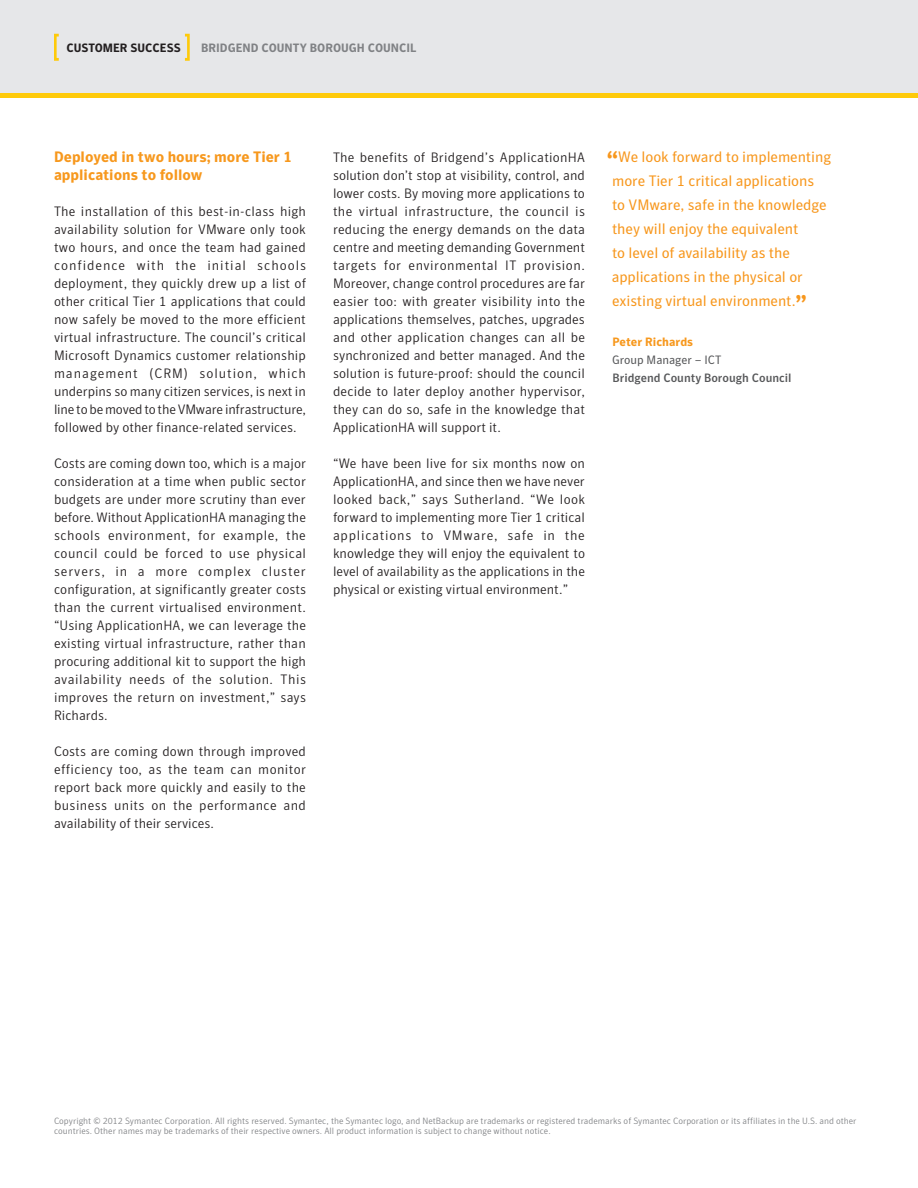
<style>
.page{position:relative;width:918px;height:1188px;background:#fff}
.page>*{position:absolute;margin:0;border:0;box-sizing:border-box;transform-origin:0 0}
.Quote_Right{font:15px/24px "Symantec Sans";letter-spacing:-.005em;color:#f7971d}
.Subhead{font:700 15px/18px "Symantec Sans";color:#f7981d}
.Body_Copy{font:300 13.5px/18px "Symantec Sans";color:#231f20;text-align:justify}
._0a_Brow_-_right{font:700 12px "Symantec Sans";color:#808285}
.Quote_-_Company_Name{font:500 12px "Symantec Sans";color:#57585a}
.Quote_-_Job_Title{font:12px "Symantec Sans";color:#57585a}
._0a_Brow_-_left{font:700 12px "Symantec Sans";color:#231f20}
.Quote_-_Name{font:700 12px "Symantec Sans";color:#f7981d}
.copyright{font:300 9px/9.9px "Symantec Sans";color:#808285}
.s1{font-weight:700;font-size:24px}
</style>
<div class="page">
<div style="left:0;top:0;width:918px;height:97px;background:#e6e7e9"></div>
<div style="left:0;top:93px;width:918px;height:5px;background:#feca0a"></div>
<svg style="left:54px;top:34px;width:5px;height:27px"></svg>
<svg style="left:185px;top:34px;width:5px;height:27px"></svg>
<p class="_0a_Brow_-_left" style="left:66px;top:40px;width:116px">CUSTOMER SUCCESS</p>
<p class="_0a_Brow_-_right" style="left:201px;top:40px;width:217px">BRIDGEND COUNTY BOROUGH COUNCIL</p>
<p class="Subhead" style="left:54px;top:148px;width:240px">Deployed in two hours; more Tier 1 applications to follow</p>
<p class="Body_Copy" style="left:54px;top:202px;width:254px">The installation of this best-in-class high availability solution for VMware only took two hours, and once the team had gained confidence with the initial schools deployment, they quickly drew up a list of other critical Tier 1 applications that could now safely be moved to the more efficient virtual infrastructure. The council’s critical Microsoft Dynamics customer relationship management (CRM) solution, which underpins so many citizen services, is next in line to be moved to the VMware infrastructure, followed by other finance-related services.</p>
<p class="Body_Copy" style="left:54px;top:454px;width:254px">Costs are coming down too, which is a major consideration at a time when public sector budgets are under more scrutiny than ever before. Without ApplicationHA managing the schools environment, for example, the council could be forced to use physical servers, in a more complex cluster configuration, at significantly greater costs than the current virtualised environment. “Using ApplicationHA, we can leverage the existing virtual infrastructure, rather than procuring additional kit to support the high availability needs of the solution. This improves the return on investment,” says Richards.</p>
<p class="Body_Copy" style="left:54px;top:742px;width:254px">Costs are coming down through improved efficiency too, as the team can monitor report back more quickly and easily to the business units on the performance and availability of their services.</p>
<p class="Body_Copy" style="left:333px;top:148px;width:254px">The benefits of Bridgend’s ApplicationHA solution don’t stop at visibility, control, and lower costs. By moving more applications to the virtual infrastructure, the council is reducing the energy demands on the data centre and meeting demanding Government targets for environmental IT provision.<br>Moreover, change control procedures are far easier too: with greater visibility into the applications themselves, patches, upgrades and other application changes can all be synchronized and better managed. And the solution is future-proof: should the council decide to later deploy another hypervisor, they can do so, safe in the knowledge that ApplicationHA will support it.</p>
<p class="Body_Copy" style="left:333px;top:454px;width:254px">“We have been live for six months now on ApplicationHA, and since then we have never looked back,” says Sutherland. “We look forward to implementing more Tier 1 critical applications to VMware, safe in the knowledge they will enjoy the equivalent to level of availability as the applications in the physical or existing virtual environment.”</p>
<p class="Quote_Right" style="left:612px;top:145px;width:221px;text-indent:-5px"><span class="s1">“</span>We look forward to implementing more Tier 1 critical applications<br>to VMware, safe in the knowledge they will enjoy the equivalent<br>to level of availability as the applications in the physical or existing virtual environment.<span class="s1">”</span></p>
<p class="Quote_-_Name" style="left:613px;top:334px;width:82px">Peter Richards</p>
<p class="Quote_-_Job_Title" style="left:612px;top:352px;width:111px">Group Manager – ICT</p>
<p class="Quote_-_Company_Name" style="left:612px;top:370px;width:181px">Bridgend County Borough Council</p>
<p class="copyright" style="left:54px;top:1116px;width:804px">Copyright © 2012 Symantec Corporation. All rights reserved. Symantec, the Symantec logo, and NetBackup are trademarks or registered trademarks of Symantec Corporation or its affiliates in the U.S. and other countries. Other names may be trademarks of their respective owners. All product information is subject to change without notice.</p>
</div>
